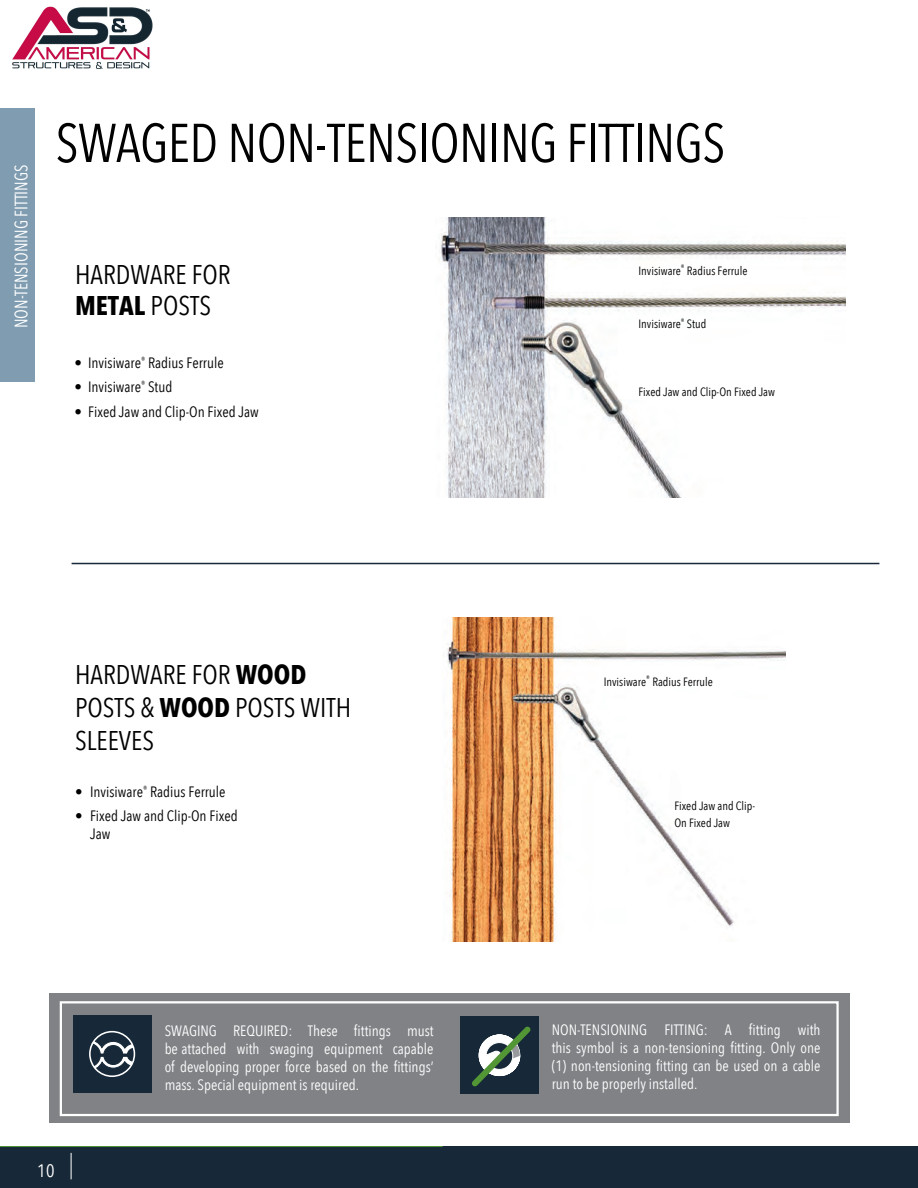
<style>
.page{position:relative;width:918px;height:1188px;background:#fff}
.page>*{position:absolute;margin:0;border:0;box-sizing:border-box;transform-origin:0 0}
.t1{font:54px "Avenir Next Condensed";letter-spacing:-.01em;color:#000}
.Subheaders{font:27px/33px "Avenir Next Condensed";color:#000}
.t2{font:18px "Avenir Next Condensed";color:#fff;scale:.95 1}
.t3{font:18px "Avenir Next Condensed";color:#fff}
.t4{font:15px/18px "Avenir Next Condensed";color:#fff;text-align:justify}
.t5{font:15px/18px "Avenir Next Condensed";color:#000}
.t6{font:12px/16.5px "Avenir Next Condensed";color:#000}
.s1{font-weight:700}
</style>
<div class="page">
<div style="left:49px;top:993px;width:800px;height:130px;background:#808285"></div>
<div style="left:0;top:1146px;width:918px;height:42px;background:#172938"></div>
<svg style="left:71px;top:1153px;width:1px;height:26px"></svg>
<div style="left:0;top:108px;width:35px;height:274px;background:#7f9cb1"></div>
<hr style="left:0;top:1146px;width:443px;height:1px;background:#529635">
<hr style="left:72px;top:563px;width:807px;height:1px;background:#172938">
<div style="left:73px;top:1015px;width:78px;height:78px;background:#172938"></div>
<svg style="left:90px;top:1039px;width:44px;height:32px"></svg>
<hr style="left:91px;top:1054px;width:41px;height:3px;background:#172938">
<div style="left:89px;top:1031px;width:46px;height:46px;border:2px solid #fff;border-radius:50%"></div>
<div style="left:60px;top:1001px;width:779px;height:115px;border:2px solid #fff"></div>
<img style="left:440px;top:217px;width:406px;height:280px">
<img style="left:447px;top:618px;width:339px;height:324px">
<div style="left:460px;top:1016px;width:78px;height:78px;background:#172938"></div>
<svg style="left:472px;top:1026px;width:59px;height:61px"></svg>
<img style="left:12px;top:6px;width:141px;height:63px">
<p class="t2" style="left:6px;top:328px;width:174px;rotate:-90deg">NON-TENSIONING FITTINGS</p>
<p class="t1" style="left:56px;top:97px;width:671px">SWAGED NON-TENSIONING FITTINGS</p>
<p class="Subheaders" style="left:75px;top:258px;width:157px;line-height:30.8px">HARDWARE FOR<br><span class="s1">METAL</span> POSTS</p>
<p class="t5" style="left:75px;top:353px;width:151px">• Invisiware<sup>®</sup> Radius Ferrule</p>
<p class="t5" style="left:75px;top:377px;width:99px">• Invisiware<sup>®</sup> Stud</p>
<p class="t5" style="left:75px;top:402px;width:186px">• Fixed Jaw and Clip-On Fixed Jaw</p>
<p class="t6" style="left:639px;top:262px;width:110px">Invisiware<sup>®</sup> Radius Ferrule</p>
<p class="t6" style="left:639px;top:315px;width:69px">Invisiware<sup>®</sup> Stud</p>
<p class="t6" style="left:639px;top:383px;width:138px">Fixed Jaw and Clip-On Fixed Jaw</p>
<p class="Subheaders" style="left:75px;top:657px;width:278px">HARDWARE FOR <span class="s1">WOOD<br></span>POSTS &amp; <span class="s1">WOOD</span> POSTS WITH<br>SLEEVES</p>
<p class="t5" style="left:75px;top:782px;width:152px">• Invisiware<sup>®</sup> Radius Ferrule</p>
<p class="t5" style="left:90px;top:806px;width:149px;text-indent:-15px">• Fixed Jaw and Clip-On Fixed<br>Jaw</p>
<p class="t6" style="left:604px;top:672px;width:111px">Invisiware<sup>®</sup> Radius Ferrule</p>
<p class="t6" style="left:674px;top:797px;width:82px">Fixed Jaw and Clip-<br>On Fixed Jaw</p>
<p class="t3" style="left:37px;top:1155px;width:19px">10</p>
<p class="t4" style="left:165px;top:1021px;width:270px">SWAGING REQUIRED: These fittings must be attached with swaging equipment capable of developing proper force based on the fittings’ mass. Special equipment is required.</p>
<p class="t4" style="left:552px;top:1020px;width:270px">NON-TENSIONING FITTING: A fitting with this symbol is a non-tensioning fitting. Only one (1) non-tensioning fitting can be used on a cable run to be properly installed.</p>
</div>
